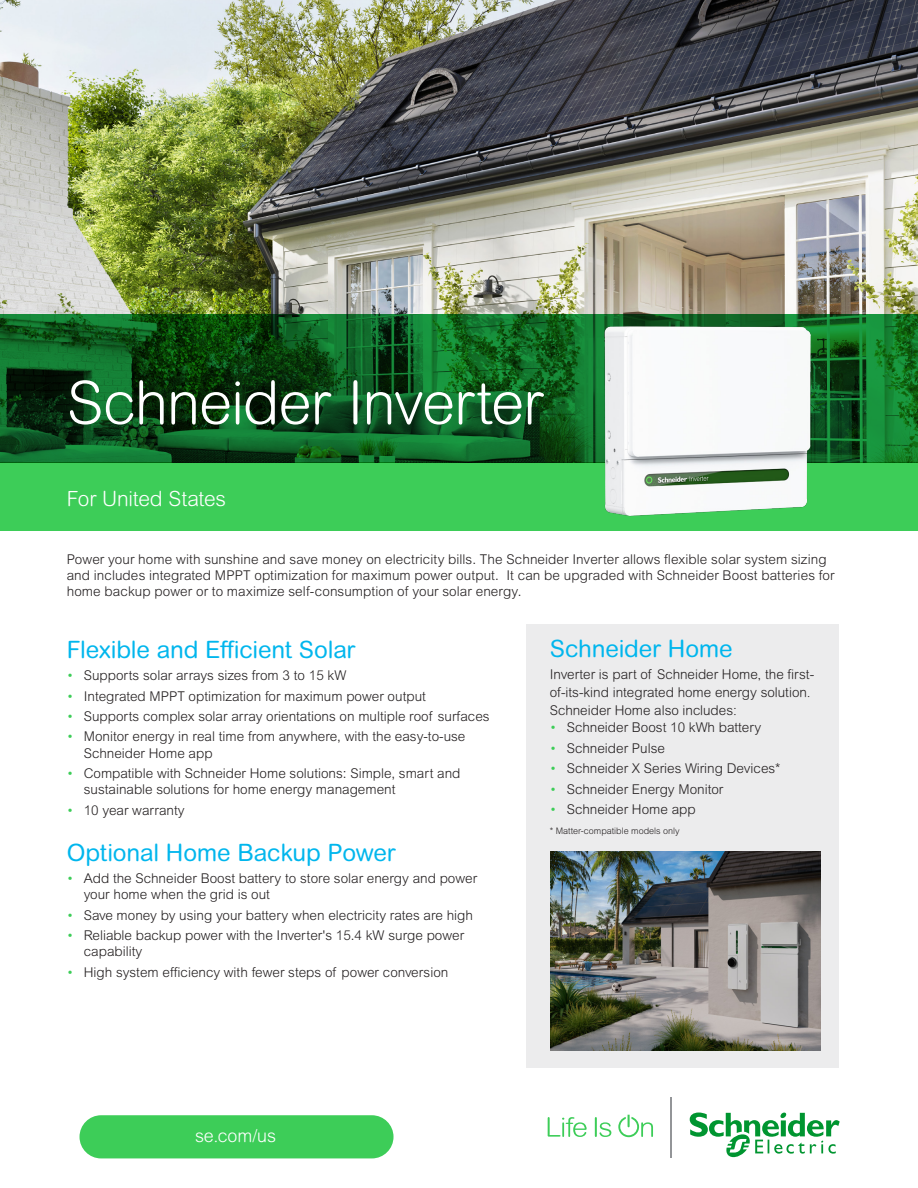
<style>
.page{position:relative;width:918px;height:1188px;background:#fff}
.page>*{position:absolute;margin:0;border:0;box-sizing:border-box;transform-origin:0 0}
.t1{font:300 60px "Arial Rounded MT Pro";letter-spacing:-.02em;color:#fff}
.Sub_title_2{font:24px "Arial Rounded MT Pro";letter-spacing:-.01em;color:#00b6ed}
.Sub_Title{font:300 21px "Arial Rounded MT Pro";letter-spacing:-.01em;color:#fff}
.Cover_Capsule{font:300 18px "Arial Rounded MT Pro";letter-spacing:-.005em;color:#fff}
.Sub_title_2-2{font:300 13.5px/16.2px "Arial MT Std";color:#231f20}
.Body_Text{font:300 13.5px/18px "Arial Rounded MT Pro";color:#231f20}
.Source_Text{font:300 9px "Arial MT Std";color:#231f20}
.s1{color:#3dcd58}
</style>
<div class="page">
<img style="left:0;top:0;width:918px;height:314px">
<div style="left:80px;top:1115px;width:314px;height:43px;background:#3dcd58;border-radius:22px"></div>
<div style="left:0;top:463px;width:918px;height:68px;background:#3dcd58"></div>
<svg style="left:0;top:314px;width:918px;height:149px"></svg>
<svg style="left:548px;top:1117px;width:39px;height:20px"></svg>
<svg style="left:595px;top:1117px;width:16px;height:20px"></svg>
<svg style="left:618px;top:1115px;width:35px;height:22px"></svg>
<hr style="left:671px;top:1097px;width:1px;height:61px;background:#939598">
<svg style="left:690px;top:1112px;width:150px;height:46px"></svg>
<div style="left:526px;top:624px;width:312px;height:444px;background:#ececed"></div>
<img style="left:530px;top:260px;width:305px;height:257px">
<img style="left:551px;top:851px;width:270px;height:200px">
<p class="t1" style="left:67px;top:368px;width:478px">Schneider Inverter</p>
<p class="Sub_Title" style="left:67px;top:486px;width:161px">For United States</p>
<p class="Sub_title_2-2" style="left:67px;top:551px;width:769px">Power your home with sunshine and save money on electricity bills. The Schneider Inverter allows flexible solar system sizing and includes integrated MPPT optimization for maximum power output. It can be upgraded with Schneider Boost batteries for home backup power or to maximize self-consumption of your solar energy.</p>
<p class="Sub_title_2" style="left:550px;top:634px;width:184px">Schneider Home</p>
<p class="Body_Text" style="left:550px;top:665px;width:266px">Inverter is part of Schneider Home, the first&shy;of-its-kind integrated home energy solution.<br>Schneider Home also includes:</p>
<p class="Sub_title_2-2" style="left:550px;top:720px;width:213px"><span class="s1">•</span> Schneider Boost 10 kWh battery</p>
<p class="Sub_title_2-2" style="left:550px;top:740px;width:117px"><span class="s1">•</span> Schneider Pulse</p>
<p class="Sub_title_2-2" style="left:550px;top:760px;width:232px"><span class="s1">•</span> Schneider X Series Wiring Devices*</p>
<p class="Sub_title_2-2" style="left:550px;top:781px;width:175px"><span class="s1">•</span> Schneider Energy Monitor</p>
<p class="Sub_title_2-2" style="left:550px;top:801px;width:147px"><span class="s1">•</span> Schneider Home app</p>
<p class="Source_Text" style="left:550px;top:826px;width:131px">* Matter-compatible models only</p>
<p class="Sub_title_2" style="left:67px;top:636px;width:290px">Flexible and Efficient Solar</p>
<p class="Sub_title_2-2" style="left:67px;top:667px;width:281px"><span class="s1">•</span> Supports solar arrays sizes from 3 to 15 kW</p>
<p class="Sub_title_2-2" style="left:67px;top:688px;width:361px"><span class="s1">•</span> Integrated MPPT optimization for maximum power output</p>
<p class="Sub_title_2-2" style="left:67px;top:708px;width:424px"><span class="s1">•</span> Supports complex solar array orientations on multiple roof surfaces</p>
<p class="Sub_title_2-2" style="left:84px;top:729px;width:383px;text-indent:-17px"><span class="s1">•</span> Monitor energy in real time from anywhere, with the easy-to-use<br>Schneider Home app</p>
<p class="Sub_title_2-2" style="left:84px;top:765px;width:378px;text-indent:-17px"><span class="s1">•</span> Compatible with Schneider Home solutions: Simple, smart and sustainable solutions for home energy management</p>
<p class="Sub_title_2-2" style="left:67px;top:802px;width:119px"><span class="s1">•</span> 10 year warranty</p>
<p class="Sub_title_2" style="left:67px;top:839px;width:331px">Optional Home Backup Power</p>
<p class="Sub_title_2-2" style="left:84px;top:870px;width:395px;text-indent:-17px"><span class="s1">•</span> Add the Schneider Boost battery to store solar energy and power your home when the grid is out</p>
<p class="Sub_title_2-2" style="left:67px;top:907px;width:408px"><span class="s1">•</span> Save money by using your battery when electricity rates are high</p>
<p class="Sub_title_2-2" style="left:84px;top:927px;width:382px;text-indent:-17px"><span class="s1">•</span> Reliable backup power with the Inverter's 15.4 kW surge power capability</p>
<p class="Sub_title_2-2" style="left:67px;top:964px;width:383px"><span class="s1">•</span> High system efficiency with fewer steps of power conversion</p>
<p class="Cover_Capsule" style="left:195px;top:1126px;width:83px">se.com/us</p>
</div>
